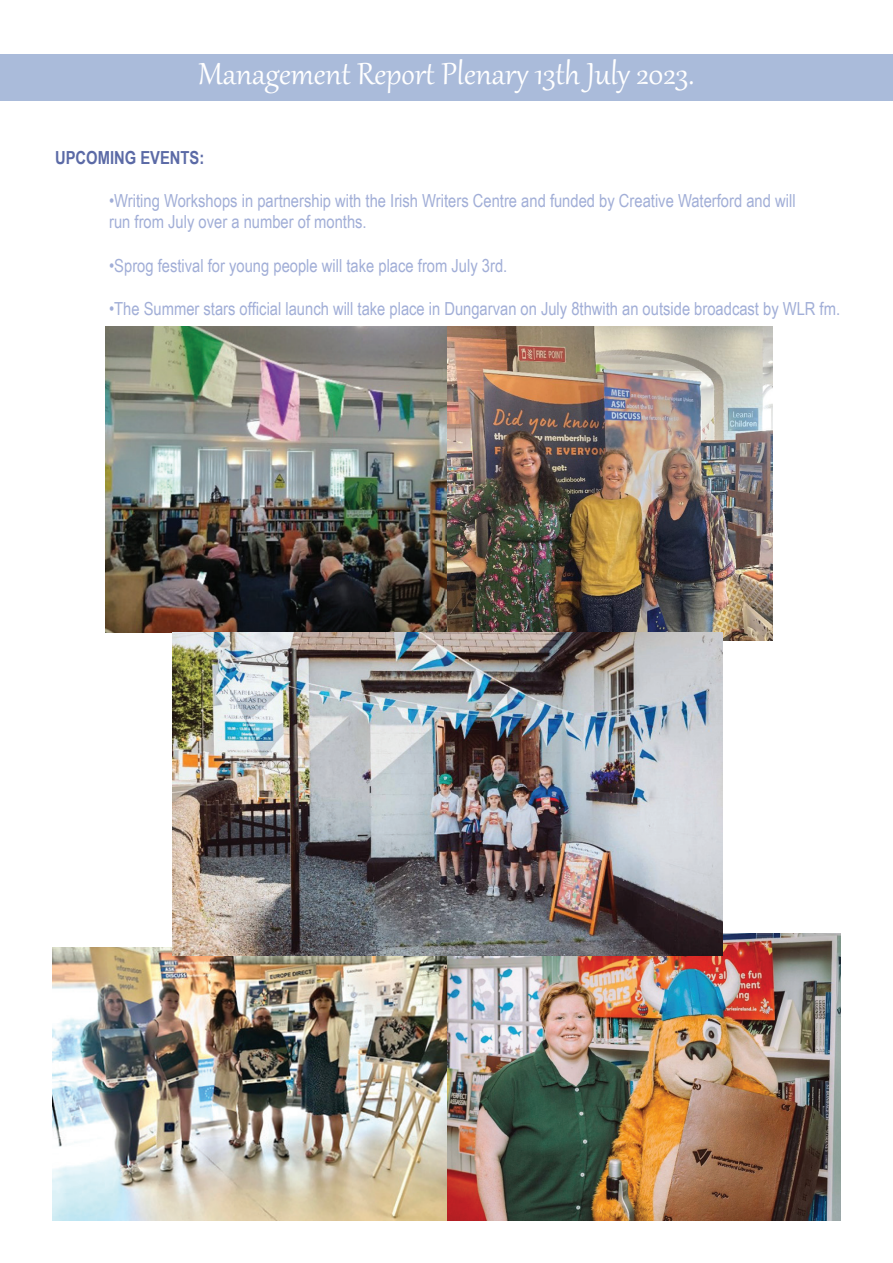
<style>
.page{position:relative;width:893px;height:1263px;background:#fff}
.page>*{position:absolute;margin:0;border:0;box-sizing:border-box;transform-origin:0 0}
.t1{font:37.5px "Gabriola";color:#fff}
.t2{font:18px/21.6px "Arial Narrow";color:#a1aed7}
.t3{font:700 18px "Arial Narrow";color:#5b6aa6}
</style>
<div class="page">
<div style="left:0;top:54px;width:893px;height:46px;background:#aabbda"></div>
<img style="left:106px;top:326px;width:342px;height:307px">
<img style="left:448px;top:326px;width:324px;height:314px">
<img style="left:53px;top:947px;width:395px;height:274px">
<img style="left:448px;top:934px;width:392px;height:287px">
<img style="left:172px;top:633px;width:551px;height:322px">
<h1 class="t1" style="left:199px;top:49px;width:497px">Management Report Plenary 13th July 2023.</h1>
<p class="t3" style="left:55px;top:144px;width:151px">UPCOMING EVENTS:</p>
<p class="t2" style="left:109px;top:189px;width:688px">•Writing Workshops in partnership with the Irish Writers Centre and funded by Creative Waterford and will run from July over a number of months.</p>
<p class="t2" style="left:109px;top:254px;width:400px">•Sprog festival for young people will take place from July 3rd.</p>
<p class="t2" style="left:109px;top:297px;width:732px">•The Summer stars official launch will take place in Dungarvan on July 8thwith an outside broadcast by WLR fm.</p>
</div>
